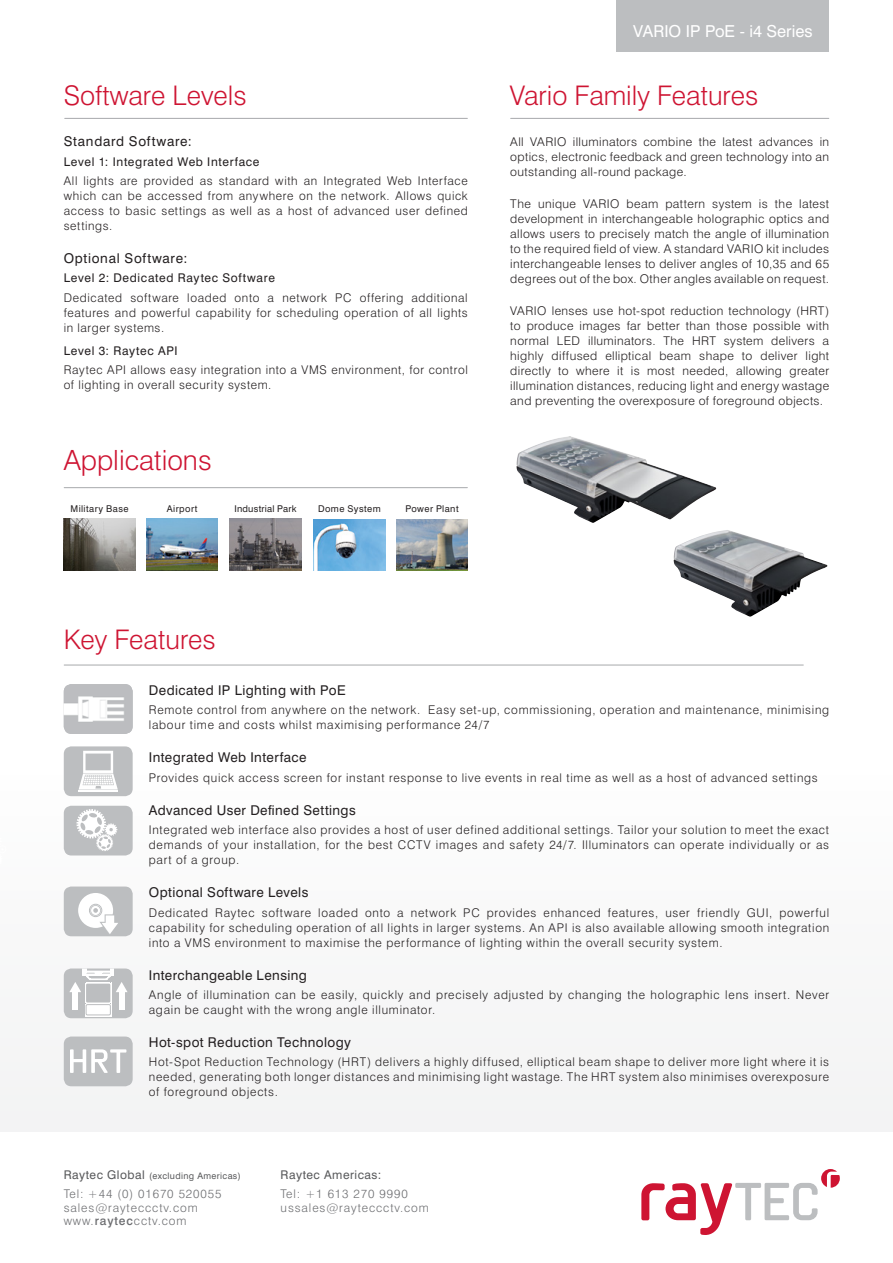
<style>
.page{position:relative;width:893px;height:1263px;background:#fff}
.page>*{position:absolute;margin:0;border:0;box-sizing:border-box;transform-origin:0 0}
.t1{font:300 27.9px "Swiss 721 BT";color:#ce1432}
.t2{font:300 27px "Swiss 721 BT";color:#ce1432}
.t3{font:16.5px "Swiss 721 BT";color:#fff}
.t4{font:13.5px "Swiss 721 BT";letter-spacing:.03em;color:#231f20}
.t5{font:13.5px "Swiss 721 BT";letter-spacing:.05em;color:#231f20}
.t6{font:300 12px/15px "Swiss 721 BT";letter-spacing:.06em;color:#231f20;text-align:justify}
.t7{font:300 12px/13.5px "Swiss 721 BT";letter-spacing:.075em;color:#6d6e71}
.t8{font:12px "Swiss 721 BT";letter-spacing:.055em;color:#231f20}
.t9{font:12px "Swiss 721 BT";letter-spacing:.04em;color:#58595b}
.t10{font:9.3px "Swiss 721 BT";letter-spacing:.045em;color:#231f20}
.t11{font:9.3px "Swiss 721 BT";letter-spacing:.025em;color:#231f20}
.t12{font:9px "Swiss 721 BT";letter-spacing:.04em;color:#58595b}
.s1{font-size:12px}
.s2{font-weight:500}
</style>
<div class="page">
<svg style="left:641px;top:1169px;width:199px;height:66px"></svg>
<hr style="left:511px;top:118px;width:318px;height:1px;background:#a7a9ac">
<div style="left:64px;top:886px;width:69px;height:50px;background:#bcbec0;border-radius:8px"></div>
<div style="left:64px;top:806px;width:69px;height:49px;background:#bcbec0;border-radius:8px"></div>
<div style="left:64px;top:968px;width:69px;height:50px;background:#bcbec0;border-radius:8px"></div>
<svg style="left:85px;top:992px;width:27px;height:24px"></svg>
<div style="left:86px;top:984px;width:24px;height:18px;background:#bcbec0"></div>
<div style="left:86px;top:1004px;width:24px;height:11px;background:#fff"></div>
<div style="left:86px;top:1004px;width:25px;height:11px;border:1px solid #bcbec0"></div>
<div style="left:72px;top:990px;width:6px;height:20px;background:#fff"></div>
<div style="left:119px;top:990px;width:6px;height:20px;background:#fff"></div>
<svg style="left:69px;top:968px;width:59px;height:24px"></svg>
<div style="left:64px;top:1036px;width:69px;height:50px;background:#bcbec0;border-radius:8px"></div>
<svg style="left:70px;top:1049px;width:56px;height:24px"></svg>
<hr style="left:64px;top:665px;width:739px;height:1px;background:#a7a9ac">
<img style="left:64px;top:519px;width:71px;height:51px">
<img style="left:146px;top:519px;width:72px;height:51px">
<img style="left:230px;top:519px;width:71px;height:51px">
<img style="left:314px;top:519px;width:71px;height:52px">
<img style="left:396px;top:519px;width:72px;height:52px">
<hr style="left:64px;top:487px;width:403px;height:1px;background:#a7a9ac">
<img style="left:516px;top:436px;width:200px;height:87px">
<img style="left:674px;top:530px;width:153px;height:87px">
<div style="left:64px;top:746px;width:69px;height:50px;background:#bcbec0;border-radius:8px"></div>
<hr style="left:79px;top:790px;width:39px;height:2px;background:#fff">
<svg style="left:79px;top:751px;width:39px;height:39px"></svg>
<svg style="left:76px;top:809px;width:41px;height:42px"></svg>
<svg style="left:78px;top:893px;width:40px;height:41px"></svg>
<hr style="left:65px;top:118px;width:402px;height:1px;background:#a7a9ac">
<img style="left:64px;top:684px;width:69px;height:50px">
<div style="left:617px;top:0;width:212px;height:51px;background:#bcbec0"></div>
<h2 class="t2" style="left:64px;top:79px;width:184px">Software Levels</h2>
<p class="t5" style="left:64px;top:133px;width:130px">Standard Software:</p>
<p class="t8" style="left:64px;top:154px;width:197px">Level 1: Integrated Web Interface</p>
<p class="t6" style="left:64px;top:173px;width:405px">All lights are provided as standard with an Integrated Web Interface which can be accessed from anywhere on the network. Allows quick access to basic settings as well as a host of advanced user defined settings.</p>
<p class="t5" style="left:64px;top:250px;width:125px">Optional Software:</p>
<p class="t8" style="left:64px;top:271px;width:213px">Level 2: Dedicated Raytec Software</p>
<p class="t6" style="left:64px;top:290px;width:405px">Dedicated software loaded onto a network PC offering additional features and powerful capability for scheduling operation of all lights in larger systems.</p>
<p class="t8" style="left:64px;top:344px;width:115px">Level 3: Raytec API</p>
<p class="t6" style="left:64px;top:362px;width:405px">Raytec API allows easy integration into a VMS environment, for control of lighting in overall security system.</p>
<h1 class="t1" style="left:64px;top:443px;width:149px">Applications</h1>
<p class="t10" style="left:71px;top:503px;width:60px">Military Base</p>
<p class="t10" style="left:167px;top:503px;width:32px">Airport</p>
<p class="t11" style="left:234px;top:503px;width:64px">Industrial Park</p>
<p class="t10" style="left:318px;top:503px;width:64px">Dome System</p>
<p class="t10" style="left:405px;top:503px;width:55px">Power Plant</p>
<h3 class="t3" style="left:633px;top:21px;width:181px">VARIO IP PoE - i4 Series</h3>
<h2 class="t2" style="left:510px;top:79px;width:250px">Vario Family Features</h2>
<p class="t6" style="left:510px;top:134px;width:320px">All VARIO illuminators combine the latest advances in optics, electronic feedback and green technology into an outstanding all-round package.</p>
<p class="t6" style="left:510px;top:196px;width:320px">The unique VARIO beam pattern system is the latest development in interchangeable holographic optics and allows users to precisely match the angle of illumination to the required field of view. A standard VARIO kit includes interchangeable lenses to deliver angles of 10,35 and 65 degrees out of the box. Other angles available on request.</p>
<p class="t6" style="left:510px;top:303px;width:320px">VARIO lenses use hot-spot reduction technology (HRT) to produce images far better than those possible with normal LED illuminators. The HRT system delivers a highly diffused elliptical beam shape to deliver light directly to where it is most needed, allowing greater illumination distances, reducing light and energy wastage and preventing the overexposure of foreground objects.</p>
<h2 class="t2" style="left:64px;top:623px;width:154px">Key Features</h2>
<p class="t4" style="left:149px;top:682px;width:199px">Dedicated IP Lighting with PoE</p>
<p class="t6" style="left:149px;top:702px;width:682px">Remote control from anywhere on the network. Easy set-up, commissioning, operation and maintenance, minimising labour time and costs whilst maximising performance 24/7</p>
<p class="t4" style="left:149px;top:749px;width:159px">Integrated Web Interface</p>
<p class="t6" style="left:149px;top:770px;width:670px">Provides quick access screen for instant response to live events in real time as well as a host of advanced settings</p>
<p class="t4" style="left:149px;top:802px;width:208px">Advanced User Defined Settings</p>
<p class="t6" style="left:149px;top:822px;width:682px">Integrated web interface also provides a host of user defined additional settings. Tailor your solution to meet the exact demands of your installation, for the best CCTV images and safety 24/7. Illuminators can operate individually or as part of a group.</p>
<p class="t4" style="left:149px;top:884px;width:161px">Optional Software Levels</p>
<p class="t6" style="left:149px;top:905px;width:682px">Dedicated Raytec software loaded onto a network PC provides enhanced features, user friendly GUI, powerful capability for scheduling operation of all lights in larger systems. An API is also available allowing smooth integration into a VMS environment to maximise the performance of lighting within the overall security system.</p>
<p class="t4" style="left:149px;top:967px;width:160px">Interchangeable Lensing</p>
<p class="t6" style="left:149px;top:987px;width:682px">Angle of illumination can be easily, quickly and precisely adjusted by changing the holographic lens insert. Never again be caught with the wrong angle illuminator.</p>
<p class="t4" style="left:149px;top:1034px;width:204px">Hot-spot Reduction Technology</p>
<p class="t6" style="left:149px;top:1054px;width:682px">Hot-Spot Reduction Technology (HRT) delivers a highly diffused, elliptical beam shape to deliver more light where it is needed, generating both longer distances and minimising light wastage. The HRT system also minimises overexposure of foreground objects.</p>
<p class="t12" style="left:64px;top:1170px;width:179px"><span class="s1">Raytec Global</span> (excluding Americas)</p>
<p class="t9" style="left:281px;top:1167px;width:102px">Raytec Americas:</p>
<p class="t7" style="left:64px;top:1187px;width:159px">Tel: +44 (0) 01670 520055 sales@rayteccctv.com www.<span class="s2">raytec</span>cctv.com</p>
<p class="t7" style="left:281px;top:1187px;width:150px">Tel: +1 613 270 9990 ussales@rayteccctv.com</p>
</div>
